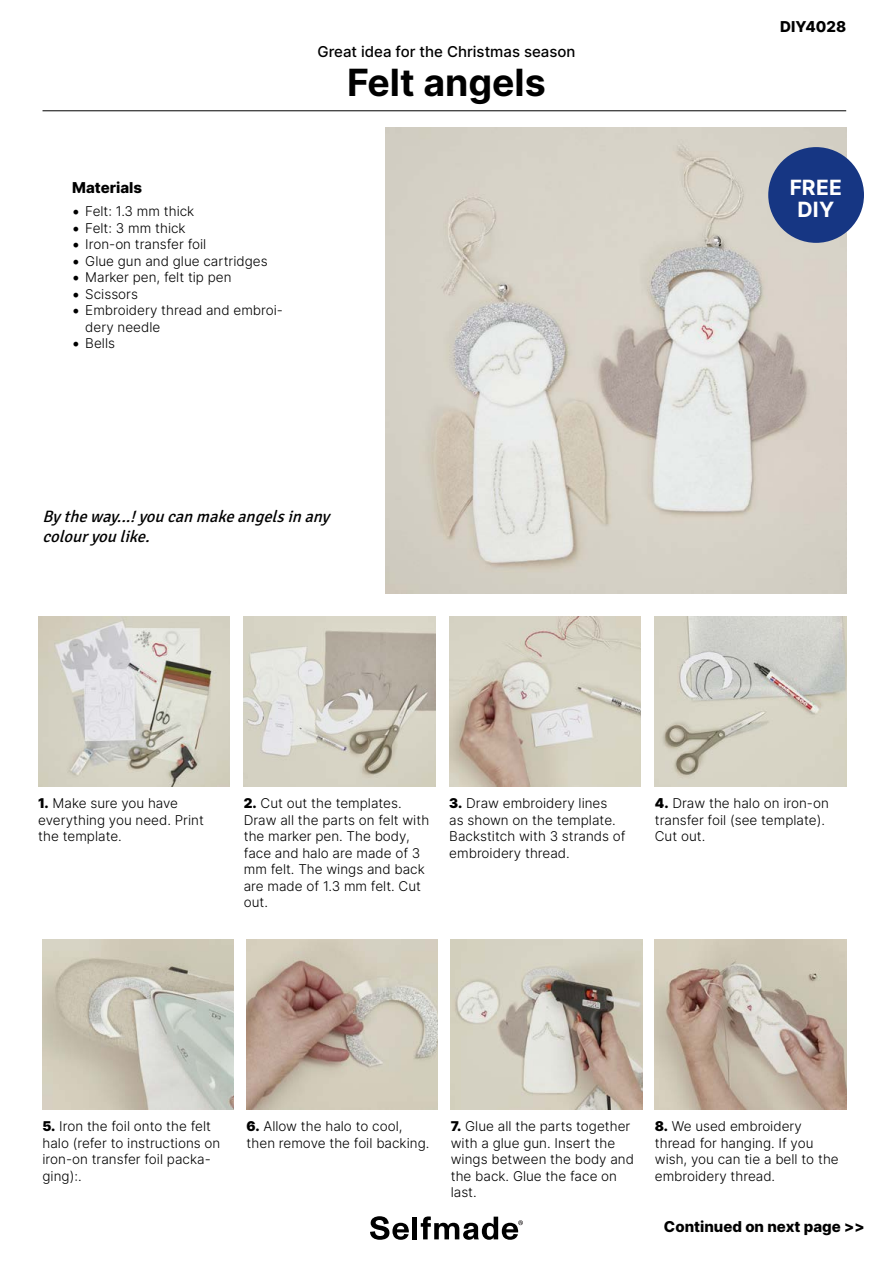
<style>
.page{position:relative;width:893px;height:1263px;background:#fff}
.page>*{position:absolute;margin:0;border:0;box-sizing:border-box;transform-origin:0 0}
.t1{font:700 37.5px "Inter";color:#000}
.t2{font:700 21px/22.5px "Inter";letter-spacing:.01em;color:#fff;text-align:center}
.t3{font:italic 16.5px/19.8px "Signika";color:#000}
.t4{font:800 15px "Inter";color:#000}
.t5{font:500 15px "Inter";color:#000}
.t6{font:300 13.5px/16.5px "Inter";color:#000}
.s1{font-family:"Minion Pro";font-weight:400;font-size:18px}
.s2{font-weight:900}
</style>
<div class="page">
<svg style="left:370px;top:1216px;width:39px;height:24px"></svg>
<hr style="left:413px;top:1216px;width:4px;height:23px;background:#000">
<svg style="left:421px;top:1216px;width:102px;height:24px"></svg>
<img style="left:386px;top:128px;width:460px;height:465px">
<img style="left:38px;top:617px;width:192px;height:170px">
<img style="left:244px;top:617px;width:191px;height:170px">
<img style="left:449px;top:617px;width:192px;height:170px">
<img style="left:655px;top:617px;width:191px;height:170px">
<img style="left:43px;top:940px;width:191px;height:170px">
<img style="left:247px;top:940px;width:191px;height:170px">
<img style="left:451px;top:940px;width:191px;height:170px">
<img style="left:655px;top:940px;width:191px;height:170px">
<hr style="left:43px;top:111px;width:803px;height:1px;background:#000">
<div style="left:768px;top:147px;width:96px;height:96px;background:#163683;border-radius:50%"></div>
<p class="t5" style="left:317px;top:41px;width:259px">Great idea for the Christmas season</p>
<p class="t4" style="left:72px;top:177px;width:71px">Materials</p>
<p class="t6" style="left:73px;top:203px;width:123px"><span class="s1">•</span> Felt: 1.3 mm thick</p>
<p class="t6" style="left:73px;top:219px;width:115px"><span class="s1">•</span> Felt: 3 mm thick</p>
<p class="t6" style="left:73px;top:236px;width:135px"><span class="s1">•</span> Iron-on transfer foil</p>
<p class="t6" style="left:73px;top:252px;width:197px"><span class="s1">•</span> Glue gun and glue cartridges</p>
<p class="t6" style="left:73px;top:269px;width:161px"><span class="s1">•</span> Marker pen, felt tip pen</p>
<p class="t6" style="left:73px;top:285px;width:67px"><span class="s1">•</span> Scissors</p>
<p class="t6" style="left:85px;top:302px;width:199px;text-indent:-13px"><span class="s1">•</span> Embroidery thread and embroi&shy;dery needle</p>
<p class="t6" style="left:73px;top:335px;width:44px"><span class="s1">•</span> Bells</p>
<h1 class="t1" style="left:347px;top:55px;width:200px">Felt angels</h1>
<p class="t3" style="left:43px;top:507px;width:293px">Bytheway...!youcanmakeangelsinany colouryoulike.</p>
<p class="t4" style="left:780px;top:15px;width:68px">DIY4028</p>
<h2 class="t2" style="left:790px;top:175px;width:54px">FREE<br>DIY</h2>
<p class="t6" style="left:38px;top:795px;width:167px"><span class="s2">1.</span> Make sure you have everything you need. Print the template.</p>
<p class="t6" style="left:244px;top:795px;width:187px"><span class="s2">2.</span> Cut out the templates.<br>Draw all the parts on felt with the marker pen. The body, face and halo are made of 3 mm felt. The wings and back are made of 1.3 mm felt. Cut out.</p>
<p class="t6" style="left:449px;top:795px;width:178px"><span class="s2">3.</span> Draw embroidery lines<br>as shown on the template.<br>Backstitch with 3 strands of embroidery thread.</p>
<p class="t6" style="left:655px;top:795px;width:175px"><span class="s2">4.</span> Draw the halo on iron-on transfer foil (see template).<br>Cut out.</p>
<p class="t6" style="left:43px;top:1118px;width:179px"><span class="s2">5.</span> Iron the foil onto the felt halo (refer to instructions on iron-on transfer foil packa&shy;ging):.</p>
<p class="t6" style="left:247px;top:1118px;width:184px"><span class="s2">6.</span> Allow the halo to cool, then remove the foil backing.</p>
<p class="t6" style="left:451px;top:1118px;width:185px"><span class="s2">7.</span> Glue all the parts together with a glue gun. Insert the wings between the body and the back. Glue the face on last.</p>
<p class="t6" style="left:655px;top:1118px;width:185px"><span class="s2">8.</span> We used embroidery thread for hanging. If you wish, you can tie a bell to the embroidery thread.</p>
<p class="t4" style="left:664px;top:1215px;width:202px">Continued on next page &gt;&gt;</p>
</div>
